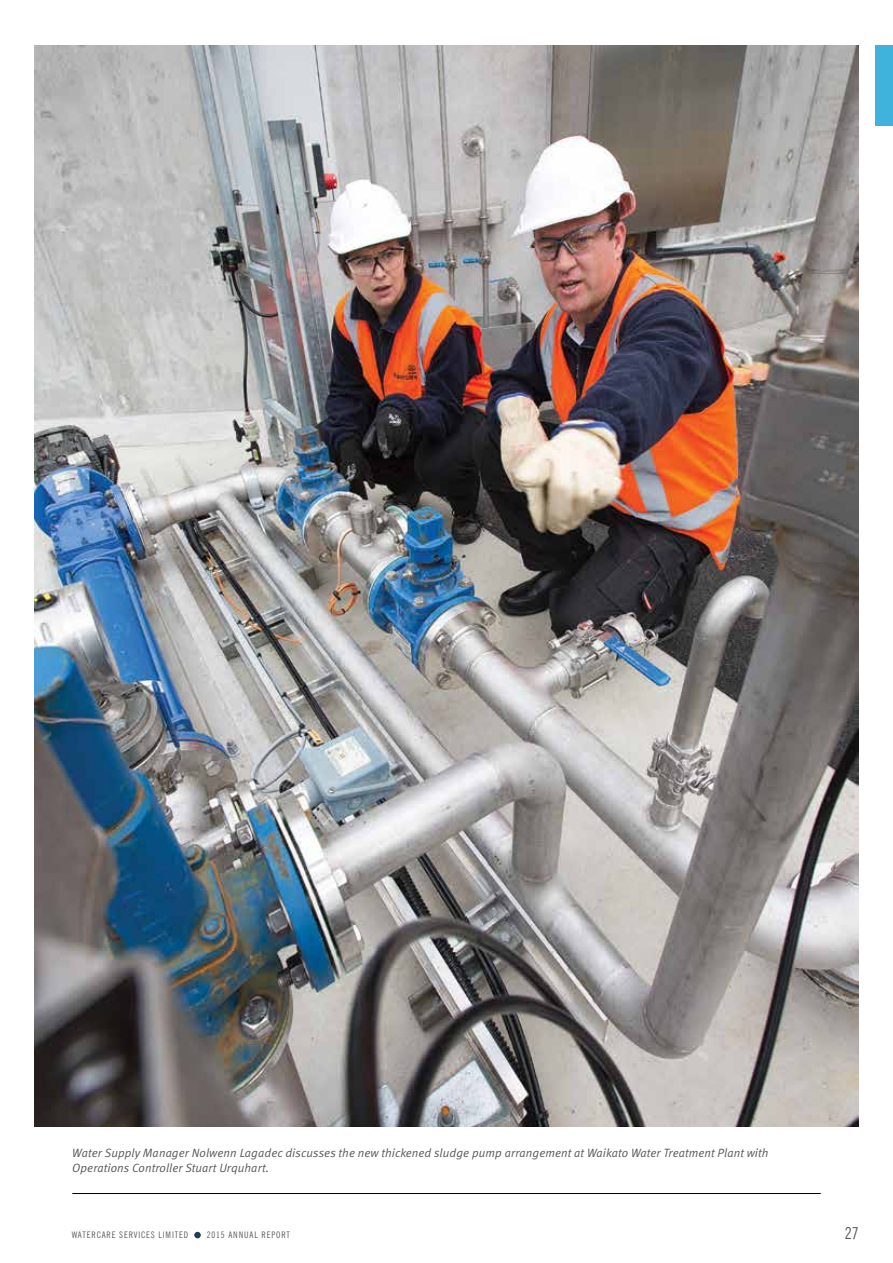
<style>
.page{position:relative;width:893px;height:1263px;background:#fff}
.page>*{position:absolute;margin:0;border:0;box-sizing:border-box;transform-origin:0 0}
.t1{font:condensed 16.5px "News Gothic BT";color:#58595b}
.t2{font:italic 12px/15px "Meta Normal LF";letter-spacing:.01em;color:#58595b}
.t3{font:condensed 9px "News Gothic BT";letter-spacing:.1em;color:#58595b}
</style>
<div class="page">
<div style="left:194px;top:1232px;width:7px;height:6px;background:#203d58;border-radius:50%"></div>
<img style="left:34px;top:46px;width:824px;height:1080px">
<hr style="left:72px;top:1193px;width:749px;height:1px;background:#000">
<div style="left:876px;top:46px;width:17px;height:80px;background:#3fb3db"></div>
<p class="t2" style="left:72px;top:1145px;width:698px">Water Supply Manager Nolwenn Lagadec discusses the new thickened sludge pump arrangement at Waikato Water Treatment Plant with<br>Operations Controller Stuart Urquhart.</p>
<p class="t3" style="left:72px;top:1229px;width:118px">WATERCARE SERVICES LIMITED</p>
<p class="t3" style="left:207px;top:1229px;width:85px">2015 ANNUAL REPORT</p>
<h1 class="t1" style="left:845px;top:1223px;width:16px">27</h1>
</div>
